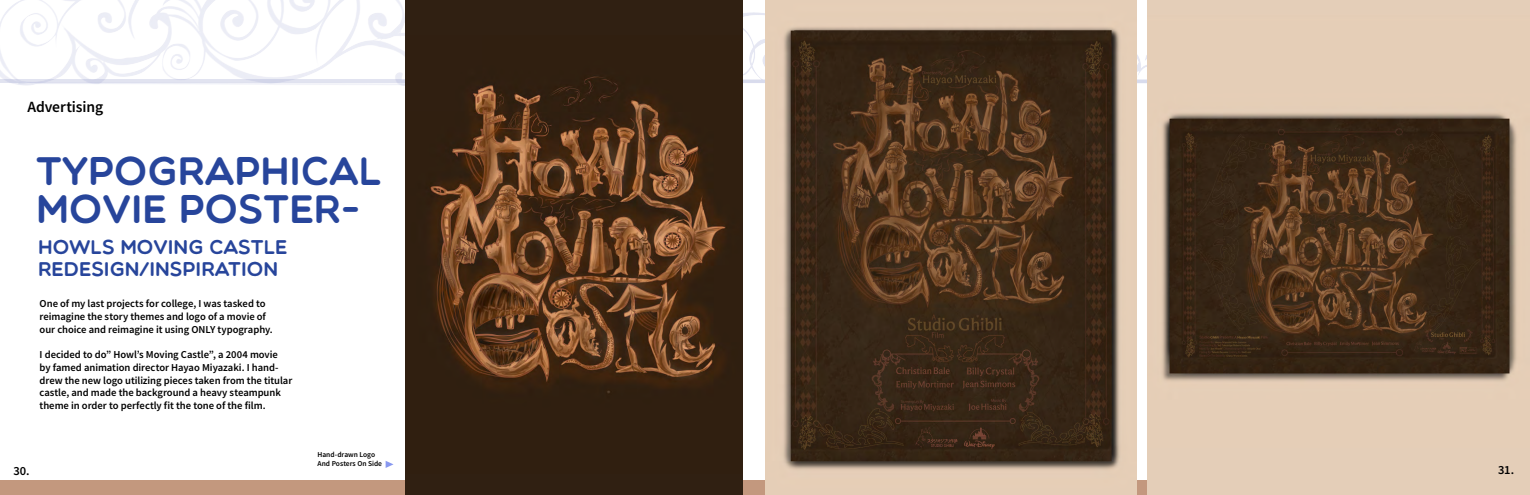
<style>
.page{position:relative;width:1530px;height:495px;background:#fff}
.page>*{position:absolute;margin:0;border:0;box-sizing:border-box;transform-origin:0 0}
.t1{font:40px/38.1px "Multicolore";color:#27459b}
.t2{font:20px/21.9px "Multicolore";color:#27459b}
.t3{font:15.62px "Source Sans Variable";letter-spacing:-.005em;color:#000}
.t4{font:12.5px "Source Sans Variable";color:#000}
.t5{font:10.62px/12.8px "Source Sans Variable";letter-spacing:-.005em;color:#000}
.t6{font:7.5px/9px "Source Sans Variable";letter-spacing:-.005em;color:#000}
</style>
<div class="page">
<div style="left:0;top:480px;width:1322px;height:15px;background:#c3987e"></div>
<img style="left:742px;top:0;width:406px;height:142px">
<hr style="left:0;top:79px;width:1430px;height:3px;background:#7d85c1">
<div style="left:405px;top:0;width:337px;height:495px;background:#302012"></div>
<div style="left:1148px;top:0;width:382px;height:495px;background:#e4ceb8"></div>
<img style="left:765px;top:1px;width:371px;height:494px">
<img style="left:430px;top:76px;width:296px;height:317px">
<img style="left:1162px;top:113px;width:355px;height:268px">
<svg style="left:386px;top:461px;width:8px;height:7px"></svg>
<p class="t3" style="left:27px;top:97px;width:77px">Advertising</p>
<p class="t1" style="left:36px;top:151px;width:347px">TYPOGRAPHICAL<br>MOVIE POSTER-</p>
<p class="t2" style="left:38px;top:236px;width:251px">HOWLS MOVING CASTLE<br>REDESIGN/INSPIRATION</p>
<p class="t5" style="left:40px;top:297px;width:235px">One of my last projects for college, I was tasked to reimagine the story themes and logo of a movie of our choice and reimagine it using ONLY typography.</p>
<p class="t5" style="left:40px;top:348px;width:254px">I decided to do” Howl’s Moving Castle”, a 2004 movie<br>by famed animation director Hayao Miyazaki. I hand&shy;drew the new logo utilizing pieces taken from the titular castle, and made the background a heavy steampunk theme in order to perfectly fit the tone of the film.</p>
<p class="t4" style="left:14px;top:463px;width:18px">30.</p>
<p class="t6" style="left:318px;top:450px;width:66px">Hand-drawn Logo<br>And Posters On Side</p>
<p class="t4" style="left:1498px;top:463px;width:17px">31.</p>
</div>
